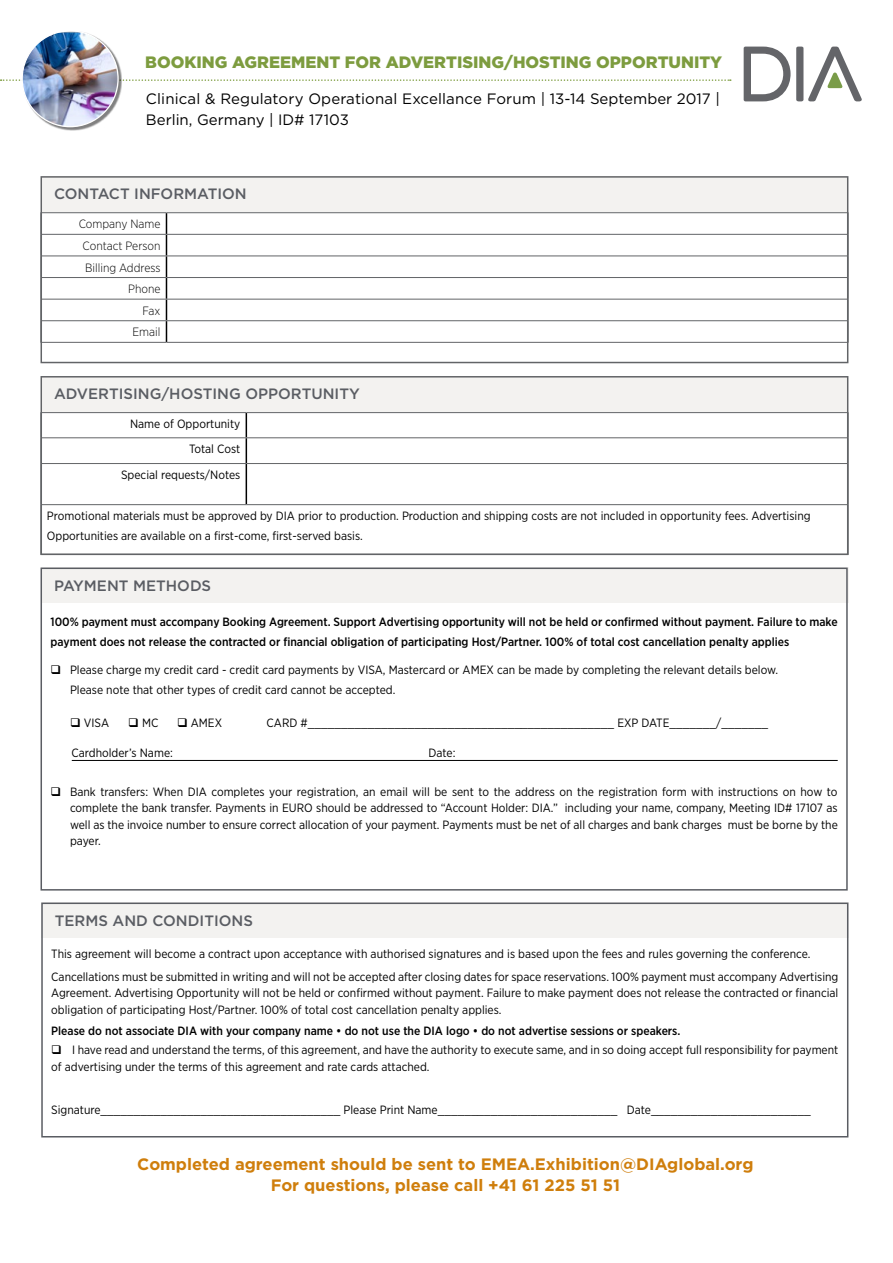
<style>
.page{position:relative;width:893px;height:1263px;background:#fff}
.page>*{position:absolute;margin:0;border:0;box-sizing:border-box;transform-origin:0 0}
.t1{font:700 16.5px/21px "Gotham";color:#cf7e0c;text-align:center}
.t2{font:900 16.5px "Gotham";color:#7d9c3f}
.t3{font:15px/21px "Gotham";color:#000}
.t4{font:500 15px "Gotham";color:#5a5d63}
.t5{font:12px/16.5px "Gotham Narrow";color:#000}
.t6{font:500 12px/19.5px "Gotham Narrow";color:#000}
.t7{font:300 12px/21.6px "Gotham Narrow";color:#000;text-align:right}
</style>
<div class="page">
<div style="left:41px;top:376px;width:807px;height:35px;background:#f3f2f0"></div>
<div style="left:41px;top:176px;width:807px;height:35px;background:#f3f2f0"></div>
<svg style="left:246px;top:413px;width:1px;height:50px"></svg>
<hr style="left:246px;top:464px;width:1px;height:40px;background:#000">
<hr style="left:41px;top:412px;width:205px;height:1px;background:#626467">
<hr style="left:246px;top:412px;width:602px;height:1px;background:#626467">
<hr style="left:41px;top:437px;width:205px;height:1px;background:#626467">
<hr style="left:246px;top:437px;width:602px;height:1px;background:#626467">
<svg style="left:848px;top:413px;width:1px;height:50px"></svg>
<hr style="left:41px;top:463px;width:205px;height:1px;background:#626467">
<hr style="left:246px;top:463px;width:602px;height:1px;background:#626467">
<hr style="left:848px;top:464px;width:1px;height:40px;background:#626467">
<hr style="left:41px;top:504px;width:205px;height:1px;background:#626467">
<hr style="left:246px;top:504px;width:602px;height:1px;background:#626467">
<hr style="left:848px;top:505px;width:1px;height:49px;background:#626467">
<svg style="left:166px;top:213px;width:1px;height:129px"></svg>
<hr style="left:41px;top:212px;width:125px;height:1px;background:#626467">
<hr style="left:166px;top:212px;width:682px;height:1px;background:#626467">
<hr style="left:41px;top:234px;width:125px;height:1px;background:#626467">
<hr style="left:166px;top:234px;width:682px;height:1px;background:#626467">
<hr style="left:41px;top:256px;width:125px;height:1px;background:#626467">
<hr style="left:166px;top:256px;width:682px;height:1px;background:#626467">
<hr style="left:41px;top:277px;width:125px;height:1px;background:#626467">
<hr style="left:166px;top:277px;width:682px;height:1px;background:#626467">
<hr style="left:41px;top:299px;width:125px;height:1px;background:#626467">
<hr style="left:166px;top:299px;width:682px;height:1px;background:#626467">
<hr style="left:41px;top:320px;width:125px;height:1px;background:#626467">
<hr style="left:166px;top:320px;width:682px;height:1px;background:#626467">
<svg style="left:848px;top:213px;width:1px;height:129px"></svg>
<hr style="left:41px;top:342px;width:125px;height:1px;background:#626467">
<hr style="left:166px;top:342px;width:682px;height:1px;background:#626467">
<div style="left:41px;top:376px;width:807px;height:179px;border:2px solid #626467"></div>
<div style="left:41px;top:176px;width:807px;height:187px;border:2px solid #626467"></div>
<div style="left:41px;top:567px;width:807px;height:36px;background:#f3f2f0"></div>
<hr style="left:72px;top:760px;width:766px;height:1px;background:#000">
<div style="left:41px;top:567px;width:807px;height:323px;border:2px solid #5a5d63"></div>
<div style="left:41px;top:902px;width:807px;height:36px;background:#f3f2f0"></div>
<div style="left:41px;top:902px;width:807px;height:235px;border:2px solid #5a5d63"></div>
<svg style="left:744px;top:47px;width:118px;height:54px"></svg>
<svg style="left:1px;top:79px;width:730px;height:2px"></svg>
<div style="left:23px;top:31px;width:99px;height:100px;background:#000;opacity:.5"></div>
<img style="left:23px;top:33px;width:95px;height:94px">
<h1 class="t2" style="left:145px;top:50px;width:578px">BOOKING AGREEMENT FOR ADVERTISING/HOSTING OPPORTUNITY</h1>
<p class="t3" style="left:146px;top:87px;width:575px">Clinical &amp; Regulatory Operational Excellance Forum | 13-14 September 2017 |<br>Berlin, Germany | ID# 17103</p>
<p class="t4" style="left:54px;top:184px;width:194px">CONTACT INFORMATION</p>
<p class="t7" style="left:79px;top:213px;width:83px">Company Name<br>Contact Person<br>Billing Address<br>Phone<br>Fax<br>Email</p>
<p class="t4" style="left:54px;top:384px;width:307px">ADVERTISING/HOSTING OPPORTUNITY</p>
<p class="t5" style="left:121px;top:411px;width:121px;line-height:25.5px;text-align:right">Name of Opportunity<br>Total Cost<br>Special requests/Notes</p>
<p class="t5" style="left:47px;top:506px;width:765px;line-height:19.5px">Promotional materials must be approved by DIA prior to production. Production and shipping costs are not included in opportunity fees. Advertising<br>Opportunities are available on a first-come, first-served basis.</p>
<p class="t4" style="left:54px;top:576px;width:159px">PAYMENT METHODS</p>
<p class="t6" style="left:51px;top:612px;width:789px">100% payment must accompany Booking Agreement. Support Advertising opportunity will not be held or confirmed without payment. Failure to make payment does not release the contracted or financial obligation of participating Host/Partner. 100% of total cost cancellation penalty applies</p>
<p class="t5" style="left:70px;top:660px;width:710px;line-height:19.5px;text-indent:-20px">❑ Please charge my credit card - credit card payments by VISA, Mastercard or AMEX can be made by completing the relevant details below.<br>Please note that other types of credit card cannot be accepted.</p>
<p class="t5" style="left:70px;top:714px;width:41px">❑ VISA</p>
<p class="t5" style="left:128px;top:714px;width:32px">❑ MC</p>
<p class="t5" style="left:177px;top:714px;width:47px">❑ AMEX</p>
<p class="t5" style="left:267px;top:714px;width:503px">CARD #______________________________________________ EXP DATE_______/_______</p>
<p class="t5" style="left:72px;top:744px;width:103px">Cardholder’s Name:</p>
<p class="t5" style="left:429px;top:744px;width:28px">Date:</p>
<p class="t5" style="left:70px;top:783px;width:769px;text-align:justify;text-indent:-20px">❑ Bank transfers: When DIA completes your registration, an email will be sent to the address on the registration form with instructions on how to complete the bank transfer. Payments in EURO should be addressed to “Account Holder: DIA.” including your name, company, Meeting ID# 17107 as well as the invoice number to ensure correct allocation of your payment. Payments must be net of all charges and bank charges must be borne by the payer.</p>
<p class="t4" style="left:55px;top:910px;width:200px">TERMS AND CONDITIONS</p>
<p class="t5" style="left:51px;top:942px;width:789px;line-height:22.5px">This agreement will become a contract upon acceptance with authorised signatures and is based upon the fees and rules governing the conference.<br>Cancellations must be submitted in writing and will not be accepted after closing dates for space reservations. 100% payment must accompany Advertising</p>
<p class="t5" style="left:51px;top:984px;width:789px">Agreement. Advertising Opportunity will not be held or confirmed without payment. Failure to make payment does not release the contracted or financial obligation of participating Host/Partner. 100% of total cost cancellation penalty applies.</p>
<p class="t6" style="left:51px;top:1020px;width:631px">Please do not associate DIA with your company name • do not use the DIA logo • do not advertise sessions or speakers.</p>
<p class="t5" style="left:51px;top:1041px;width:789px">❑ I have read and understand the terms, of this agreement, and have the authority to execute same, and in so doing accept full responsibility for payment of advertising under the terms of this agreement and rate cards attached.</p>
<p class="t5" style="left:51px;top:1101px;width:761px">Signature____________________________________ Please Print Name___________________________ Date________________________</p>
<h1 class="t1" style="left:137px;top:1153px;width:618px">Completed agreement should be sent to EMEA.Exhibition@DIAglobal.org<br>For questions, please call +41 61 225 51 51</h1>
</div>
